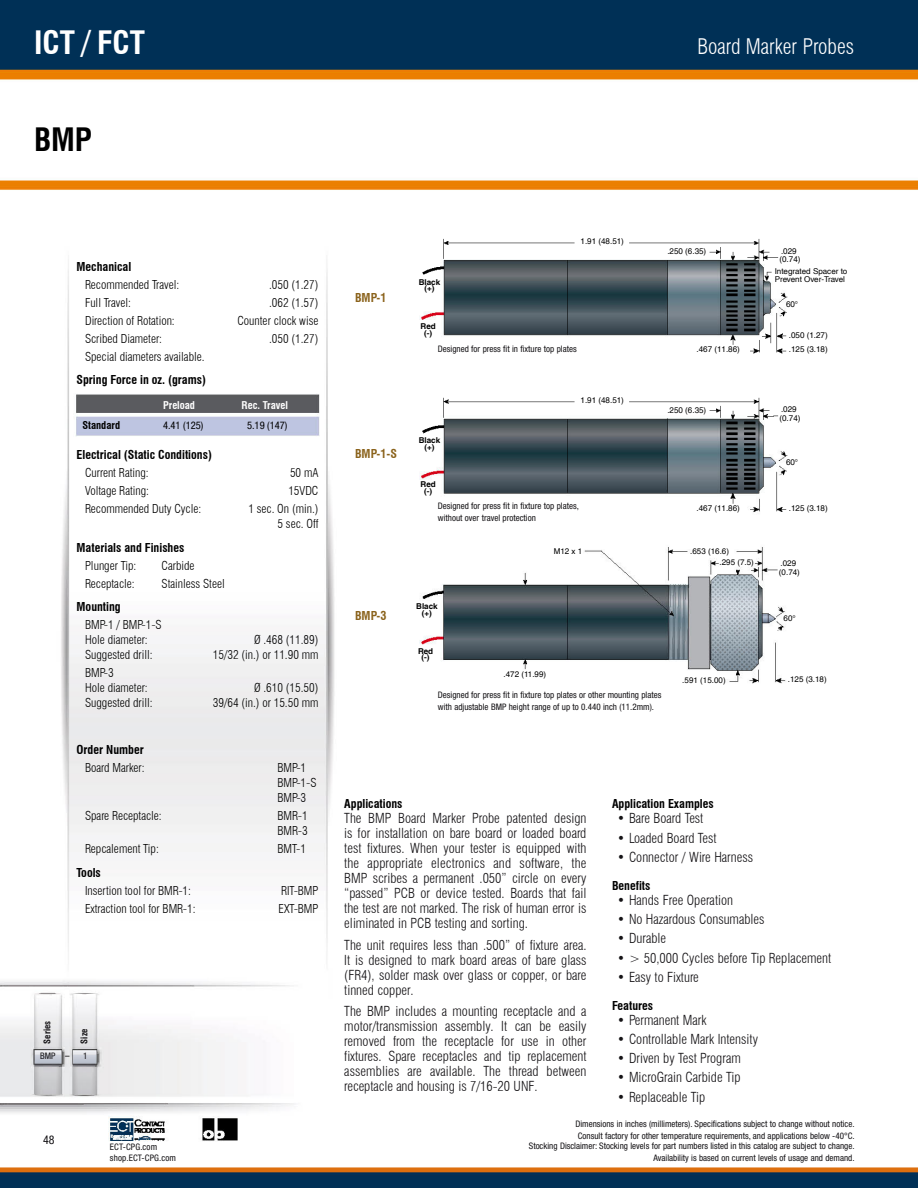
<style>
.page{position:relative;width:918px;height:1188px;background:#fff}
.page>*{position:absolute;margin:0;border:0;box-sizing:border-box;transform-origin:0 0}
.t1{font:700 condensed 31.5px "Swiss 721 BT";color:#fff}
.t2{font:700 condensed 31.5px "Swiss 721 BT";color:#000}
.t3{font:300 condensed 21px "Swiss 721 BT";color:#fff}
.t4{font:300 condensed 13.5px/15px "Swiss 721 BT";color:#141215;text-align:justify}
.t5{font:300 condensed 12px/15px "Swiss 721 BT";color:#000}
.t6{font:700 condensed 12px "Swiss 721 BT";color:#000}
.t7{font:700 condensed 12px "Swiss 721 BT";color:#8a621b}
.t8{font:condensed 12px "Helvetica Neue LT Std";color:#141215}
.t9{font:condensed 10.5px "Helvetica Neue LT Std";color:#000}
.t10{font:700 condensed 10.5px "Swiss 721 BT";color:#fff}
.t11{font:700 condensed 10.5px "Swiss 721 BT";color:#000}
.t12{font:condensed 9px/11.9px "Helvetica Neue LT Std";color:#141215}
.t13{font:700 condensed 9px "Swiss 721 BT";color:#141215}
.t14{font:condensed 8.85px "Helvetica";color:#000}
.t15{font:8.1px/8.6px "Helvetica";color:#000}
.t16{font:700 8.1px/6.6px "Helvetica";color:#000;text-align:center}
</style>
<div class="page">
<img style="left:0;top:1px;width:918px;height:1186px">
<h1 class="t1" style="left:34px;top:23px;width:113px">ICT / FCT</h1>
<h1 class="t2" style="left:34px;top:121px;width:60px">BMP</h1>
<h2 class="t3" style="left:698px;top:33px;width:158px">Board Marker Probes</h2>
<p class="t6" style="left:77px;top:259px;width:56px">Mechanical</p>
<p class="t5" style="left:85px;top:277px;width:96px">Recommended Travel:</p>
<p class="t5" style="left:269px;top:277px;width:51px">.050 (1.27)</p>
<p class="t5" style="left:85px;top:295px;width:48px">Full Travel:</p>
<p class="t5" style="left:269px;top:295px;width:51px">.062 (1.57)</p>
<p class="t5" style="left:85px;top:313px;width:91px">Direction of Rotation:</p>
<p class="t5" style="left:237px;top:313px;width:83px">Counter clock wise</p>
<p class="t5" style="left:85px;top:331px;width:79px">Scribed Diameter:</p>
<p class="t5" style="left:269px;top:331px;width:51px">.050 (1.27)</p>
<p class="t5" style="left:85px;top:349px;width:121px">Special diameters available.</p>
<p class="t6" style="left:77px;top:373px;width:131px">Spring Force in oz. (grams)</p>
<p class="t10" style="left:163px;top:399px;width:34px">Preload</p>
<p class="t10" style="left:242px;top:399px;width:48px">Rec. Travel</p>
<p class="t11" style="left:82px;top:419px;width:39px">Standard</p>
<p class="t9" style="left:163px;top:419px;width:42px">4.41 (125)</p>
<p class="t9" style="left:247px;top:419px;width:42px">5.19 (147)</p>
<p class="t6" style="left:77px;top:448px;width:137px">Electrical (Static Conditions)</p>
<p class="t5" style="left:85px;top:465px;width:65px">Current Rating:</p>
<p class="t5" style="left:290px;top:465px;width:30px">50 mA</p>
<p class="t5" style="left:85px;top:483px;width:66px">Voltage Rating:</p>
<p class="t5" style="left:288px;top:483px;width:32px">15VDC</p>
<p class="t5" style="left:85px;top:501px;width:118px">Recommended Duty Cycle:</p>
<p class="t5" style="left:248px;top:501px;width:72px;text-align:right">1 sec. On (min.)<br>5 sec. Off</p>
<p class="t6" style="left:77px;top:540px;width:109px">Materials and Finishes</p>
<p class="t5" style="left:85px;top:558px;width:53px">Plunger Tip:</p>
<p class="t5" style="left:162px;top:558px;width:35px">Carbide</p>
<p class="t5" style="left:85px;top:576px;width:51px">Receptacle:</p>
<p class="t5" style="left:162px;top:576px;width:65px">Stainless Steel</p>
<p class="t6" style="left:77px;top:600px;width:46px">Mounting</p>
<p class="t5" style="left:85px;top:617px;width:78px">BMP-1 / BMP-1-S<br>Hole diameter:</p>
<p class="t5" style="left:254px;top:632px;width:66px">Ø .468 (11.89)</p>
<p class="t5" style="left:85px;top:647px;width:69px">Suggested drill:</p>
<p class="t5" style="left:213px;top:647px;width:107px">15/32 (in.) or 11.90 mm</p>
<p class="t5" style="left:85px;top:665px;width:64px">BMP-3<br>Hole diameter:</p>
<p class="t5" style="left:254px;top:680px;width:66px">Ø .610 (15.50)</p>
<p class="t5" style="left:85px;top:695px;width:69px">Suggested drill:</p>
<p class="t5" style="left:213px;top:695px;width:107px">39/64 (in.) or 15.50 mm</p>
<p class="t6" style="left:77px;top:743px;width:69px">Order Number</p>
<p class="t5" style="left:85px;top:760px;width:61px">Board Marker:</p>
<p class="t5" style="left:278px;top:760px;width:40px">BMP-1<br>BMP-1-S<br>BMP-3</p>
<p class="t5" style="left:85px;top:808px;width:78px">Spare Receptacle:</p>
<p class="t5" style="left:278px;top:808px;width:32px">BMR-1<br>BMR-3</p>
<p class="t5" style="left:85px;top:841px;width:75px">Repcalement Tip:</p>
<p class="t5" style="left:278px;top:841px;width:30px">BMT-1</p>
<p class="t6" style="left:77px;top:865px;width:26px">Tools</p>
<p class="t5" style="left:85px;top:883px;width:107px">Insertion tool for BMR-1:</p>
<p class="t5" style="left:281px;top:883px;width:39px">RIT-BMP</p>
<p class="t5" style="left:85px;top:901px;width:112px">Extraction tool for BMR-1:</p>
<p class="t5" style="left:279px;top:901px;width:41px">EXT-BMP</p>
<p class="t13" style="left:42px;top:1044px;width:24px;rotate:-90deg">Series</p>
<p class="t13" style="left:79px;top:1044px;width:16px;rotate:-90deg">Size</p>
<p class="t12" style="left:40px;top:1050px;width:17px">BMP</p>
<p class="t12" style="left:83px;top:1050px;width:6px">1</p>
<p class="t14" style="left:65px;top:1050px;width:6px">–</p>
<p class="t8" style="left:43px;top:1133px;width:13px">48</p>
<p class="t12" style="left:110px;top:1142px;width:68px;line-height:10.4px">ECT-CPG.com shop.ECT-CPG.com</p>
<p class="t7" style="left:355px;top:290px;width:33px">BMP-1</p>
<p class="t7" style="left:355px;top:447px;width:44px">BMP-1-S</p>
<p class="t7" style="left:355px;top:608px;width:33px">BMP-3</p>
<p class="t16" style="left:419px;top:279px;width:23px">Black (+)</p>
<p class="t16" style="left:421px;top:323px;width:17px">Red (-)</p>
<p class="t15" style="left:581px;top:237px;width:45px">1.91 (48.51)</p>
<p class="t12" style="left:438px;top:343px;width:140px">Designed for press fit in fixture top plates</p>
<p class="t16" style="left:419px;top:437px;width:23px">Black (+)</p>
<p class="t16" style="left:421px;top:482px;width:17px">Red (-)</p>
<p class="t15" style="left:581px;top:396px;width:45px">1.91 (48.51)</p>
<p class="t12" style="left:438px;top:500px;width:142px">Designed for press fit in fixture top plates, without over travel protection</p>
<p class="t15" style="left:667px;top:247px;width:40px">.250 (6.35)</p>
<p class="t15" style="left:697px;top:345px;width:45px">.467 (11.86)</p>
<p class="t15" style="left:667px;top:405px;width:40px">.250 (6.35)</p>
<p class="t15" style="left:697px;top:504px;width:45px">.467 (11.86)</p>
<p class="t16" style="left:416px;top:604px;width:23px">Black (+)</p>
<p class="t16" style="left:418px;top:648px;width:17px">Red (-)</p>
<p class="t15" style="left:554px;top:546px;width:30px">M12 x 1</p>
<p class="t15" style="left:720px;top:545px;width:36px;line-height:10.9px;text-indent:-29px">.653 (16.6)<br>.295 (7.5)</p>
<p class="t15" style="left:504px;top:669px;width:44px">.472 (11.99)</p>
<p class="t15" style="left:682px;top:676px;width:45px">.591 (15.00)</p>
<p class="t12" style="left:438px;top:689px;width:225px">Designed for press fit in fixture top plates or other mounting plates with adjustable BMP height range of up to 0.440 inch (11.2mm).</p>
<p class="t15" style="left:779px;top:247px;width:23px">.029 (0.74)</p>
<p class="t15" style="left:775px;top:266px;width:74px">Integrated Spacer to<br>Prevent Over-Travel</p>
<p class="t15" style="left:786px;top:300px;width:14px">60°</p>
<p class="t15" style="left:789px;top:331px;width:40px">.050 (1.27)</p>
<p class="t15" style="left:789px;top:345px;width:40px">.125 (3.18)</p>
<p class="t15" style="left:779px;top:405px;width:23px">.029 (0.74)</p>
<p class="t15" style="left:786px;top:458px;width:14px">60°</p>
<p class="t15" style="left:789px;top:504px;width:40px">.125 (3.18)</p>
<p class="t15" style="left:779px;top:559px;width:23px">.029 (0.74)</p>
<p class="t15" style="left:784px;top:614px;width:14px">60°</p>
<p class="t15" style="left:788px;top:675px;width:40px">.125 (3.18)</p>
<p class="t6" style="left:344px;top:797px;width:60px">Applications</p>
<p class="t4" style="left:344px;top:811px;width:244px">The BMP Board Marker Probe patented design is for installation on bare board or loaded board test fixtures. When your tester is equipped with the appropriate electronics and software, the BMP scribes a permanent .050” circle on every “passed” PCB or device tested. Boards that fail the test are not marked. The risk of human error is eliminated in PCB testing and sorting.</p>
<p class="t4" style="left:344px;top:937px;width:244px">The unit requires less than .500” of fixture area.<br>It is designed to mark board areas of bare glass (FR4), solder mask over glass or copper, or bare tinned copper.</p>
<p class="t4" style="left:344px;top:1004px;width:244px">The BMP includes a mounting receptacle and a motor/transmission assembly. It can be easily removed from the receptacle for use in other fixtures. Spare receptacles and tip replacement assemblies are available. The thread between receptacle and housing is 7/16-20 UNF.</p>
<p class="t6" style="left:612px;top:797px;width:103px">Application Examples</p>
<p class="t4" style="left:617px;top:811px;width:88px">• Bare Board Test</p>
<p class="t4" style="left:617px;top:830px;width:101px">• Loaded Board Test</p>
<p class="t4" style="left:617px;top:850px;width:138px">• Connector / Wire Harness</p>
<p class="t6" style="left:612px;top:878px;width:40px">Benefits</p>
<p class="t4" style="left:617px;top:892px;width:118px">• Hands Free Operation</p>
<p class="t4" style="left:617px;top:912px;width:149px">• No Hazardous Consumables</p>
<p class="t4" style="left:617px;top:931px;width:51px">• Durable</p>
<p class="t4" style="left:617px;top:950px;width:216px">• &gt; 50,000 Cycles before Tip Replacement</p>
<p class="t4" style="left:617px;top:969px;width:83px">• Easy to Fixture</p>
<p class="t6" style="left:612px;top:998px;width:43px">Features</p>
<p class="t4" style="left:617px;top:1012px;width:91px">• Permanent Mark</p>
<p class="t4" style="left:617px;top:1031px;width:142px">• Controllable Mark Intensity</p>
<p class="t4" style="left:617px;top:1051px;width:125px">• Driven by Test Program</p>
<p class="t4" style="left:617px;top:1070px;width:125px">• MicroGrain Carbide Tip</p>
<p class="t4" style="left:617px;top:1089px;width:90px">• Replaceable Tip</p>
<p class="t12" style="left:575px;top:1118px;width:281px">Dimensions in inches (millimeters). Specifications subject to change without notice.<br>Consult factory for other temperature requirements, and applications below -40°C.</p>
<p class="t12" style="left:529px;top:1140px;width:327px;text-align:right">Stocking Disclaimer: Stocking levels for part numbers listed in this catalog are subject to change.<br>Availability is based on current levels of usage and demand.</p>
</div>
